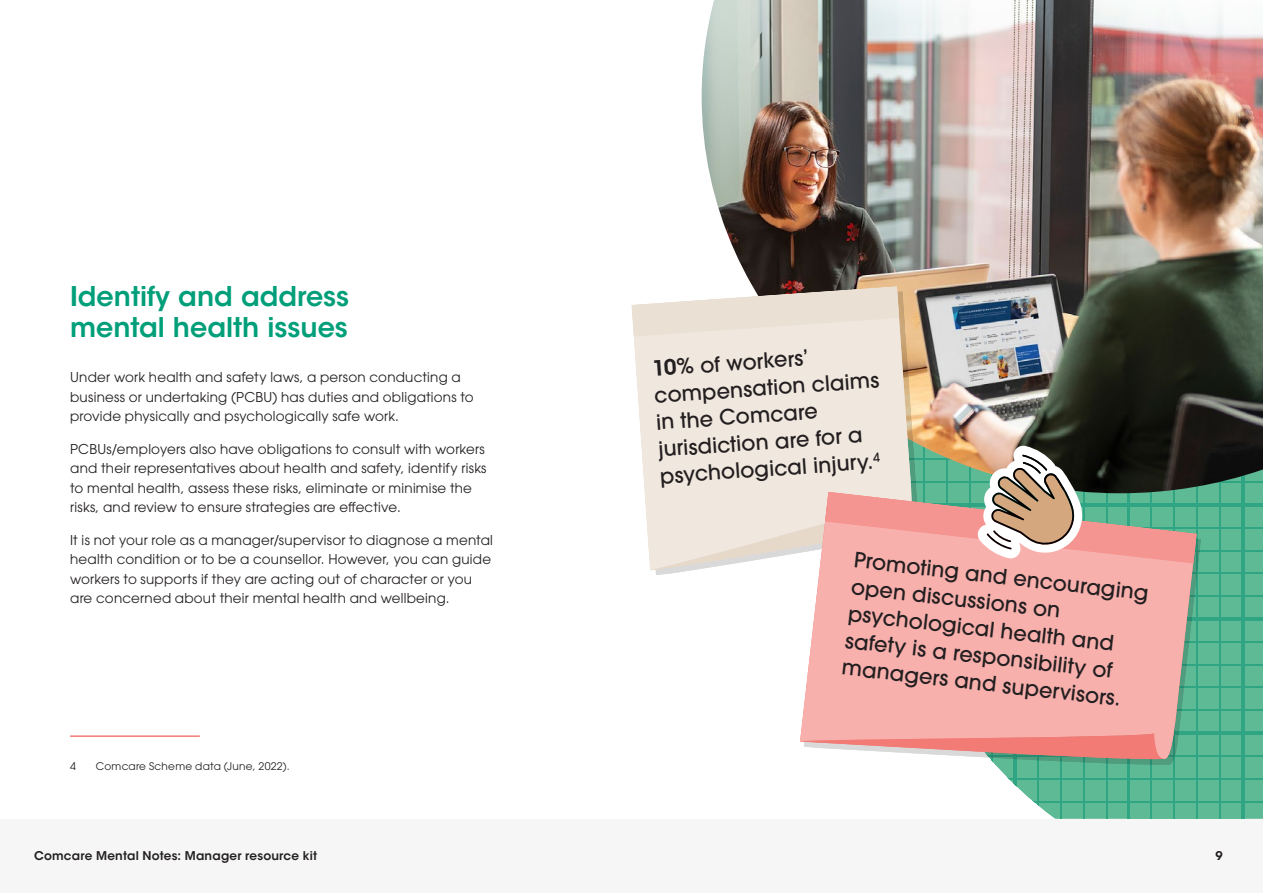
<style>
.page{position:relative;width:1263px;height:893px;background:#fff}
.page>*{position:absolute;margin:0;border:0;box-sizing:border-box;transform-origin:0 0}
.Heading_1{font:600 27px/31.5px "ITC Avant Garde Std";color:#009f79}
.Pull-out{font:500 21px/27px "ITC Avant Garde Pro";color:#231f20}
.Body{font:13.5px/19.5px "ITC Avant Garde Pro";letter-spacing:.015em;color:#231f20}
.t1{font:600 12px "ITC Avant Garde Std";letter-spacing:.015em;color:#231f20}
.Footnotes{font:10.5px "ITC Avant Garde Pro";letter-spacing:.025em;color:#231f20}
.s1{font-family:"ITC Avant Garde Std";font-weight:600}
</style>
<div class="page">
<div style="left:0;top:819px;width:1263px;height:74px;background:#f6f6f6"></div>
<svg style="left:996px;top:493px;width:267px;height:326px;background:#5db896"></svg>
<img style="left:702px;top:0;width:561px;height:493px">
<svg style="left:634px;top:286px;width:281px;height:279px;background:#efe6db"></svg>
<svg style="left:631px;top:286px;width:274px;height:56px;background:#e6dcd1"></svg>
<div style="left:801px;top:575px;width:395px;height:186px;background:#f8b0ad"></div>
<svg style="left:800px;top:733px;width:368px;height:33px"></svg>
<hr style="left:70px;top:735px;width:130px;height:2px;background:#f37b76">
<svg style="left:650px;top:446px;width:551px;height:129px;background:#c7b5a9"></svg>
<h1 class="Heading_1" style="left:70px;top:280px;width:281px">Identify and address mental health issues</h1>
<p class="Body" style="left:70px;top:368px;width:405px">Under work health and safety laws, a person conducting a business or undertaking (PCBU) has duties and obligations to provide physically and psychologically safe work.</p>
<p class="Body" style="left:70px;top:439px;width:418px">PCBUs/employers also have obligations to consult with workers and their representatives about health and safety, identify risks to mental health, assess these risks, eliminate or minimise the risks, and review to ensure strategies are effective.</p>
<p class="Body" style="left:70px;top:530px;width:424px">It is not your role as a manager/supervisor to diagnose a mental health condition or to be a counsellor. However, you can guide workers to supports if they are acting out of character or you are concerned about their mental health and wellbeing.</p>
<p class="Footnotes" style="left:70px;top:760px;width:7px">4</p>
<p class="Footnotes" style="left:96px;top:760px;width:195px">Comcare Scheme data (June, 2022).</p>
<p class="Pull-out" style="left:651px;top:355px;width:227px;rotate:-4deg"><span class="s1">10%</span> of workers’ compensation claims in the Comcare jurisdiction are for a psychological injury.<sup>4</sup></p>
<p class="Pull-out" style="left:855px;top:547px;width:298px;rotate:6deg">Promoting and encouraging open discussions on psychological health and safety is a responsibility of managers and supervisors.</p>
<p class="t1" style="left:34px;top:848px;width:285px">Comcare Mental Notes: Manager resource kit</p>
<p class="t1" style="left:1215px;top:848px;width:9px">9</p>
</div>
